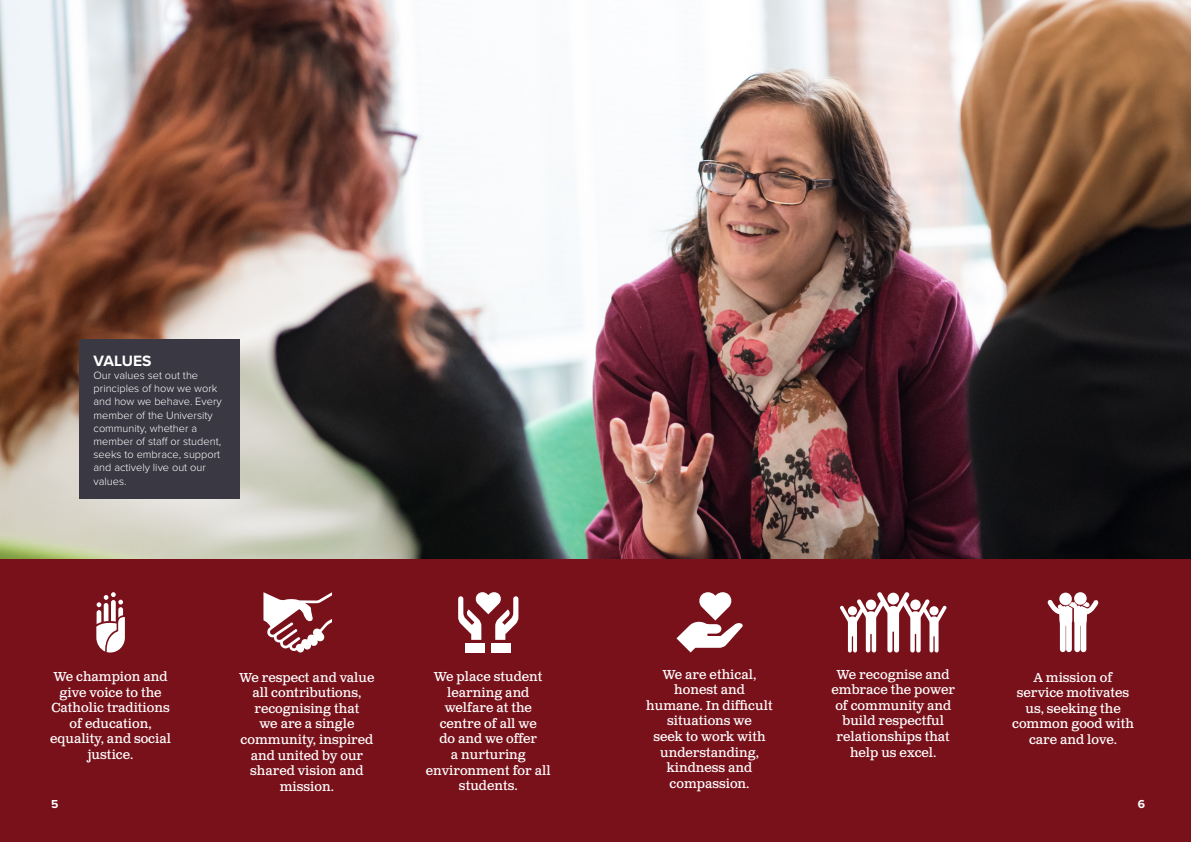
<style>
.page{position:relative;width:1191px;height:842px;background:#fff}
.page>*{position:absolute;margin:0;border:0;box-sizing:border-box;transform-origin:0 0}
.t1{font:700 15.5px "Proxima Nova";color:#fff}
.t2{font:13px/15.6px "Clarendon Text Pro";color:#fff;text-align:center}
.t3{font:700 12px "Proxima Nova";color:#fff}
.t4{font:300 11px/13.2px "Proxima Nova";color:#fff}
</style>
<div class="page">
<img style="left:0;top:0;width:1191px;height:559px">
<div style="left:79px;top:339px;width:161px;height:160px;background:#393843"></div>
<div style="left:0;top:559px;width:1191px;height:283px;background:#79111b"></div>
<svg style="left:96px;top:592px;width:29px;height:60px"></svg>
<svg style="left:676px;top:592px;width:67px;height:60px"></svg>
<svg style="left:263px;top:592px;width:69px;height:61px"></svg>
<div style="left:491px;top:643px;width:20px;height:9px;background:#fff"></div>
<svg style="left:458px;top:592px;width:60px;height:48px"></svg>
<div style="left:466px;top:643px;width:19px;height:9px;background:#fff"></div>
<svg style="left:840px;top:592px;width:106px;height:60px"></svg>
<div style="left:1074px;top:592px;width:12px;height:13px;background:#fff;border-radius:50%"></div>
<div style="left:1059px;top:593px;width:12px;height:12px;background:#fff;border-radius:50%"></div>
<svg style="left:1047px;top:599px;width:51px;height:53px"></svg>
<p class="t1" style="left:94px;top:349px;width:59px">VALUES</p>
<p class="t4" style="left:94px;top:368px;width:130px">Our values set out the principles of how we work and how we behave. Every member of the University community, whether a member of staff or student, seeks to embrace, support and actively live out our values.</p>
<p class="t2" style="left:50px;top:669px;width:122px">We champion and give voice to the<br>Catholic traditions of education, equality, and social justice.</p>
<p class="t2" style="left:239px;top:670px;width:137px">We respect and value all contributions, recognising that<br>we are a single community, inspired and united by our shared vision and mission.</p>
<p class="t2" style="left:426px;top:669px;width:126px">We place student learning and welfare at the centre of all we<br>do and we offer<br>a nurturing environment for all students.</p>
<p class="t2" style="left:646px;top:667px;width:128px">We are ethical, honest and humane. In difficult situations we<br>seek to work with understanding, kindness and compassion.</p>
<p class="t2" style="left:1012px;top:670px;width:123px">A mission of service motivates us, seeking the common good with care and love.</p>
<p class="t2" style="left:831px;top:667px;width:125px">We recognise and embrace the power of community and build respectful relationships that help us excel.</p>
<p class="t3" style="left:51px;top:795px;width:9px">5</p>
<p class="t3" style="left:1137px;top:795px;width:9px">6</p>
</div>
